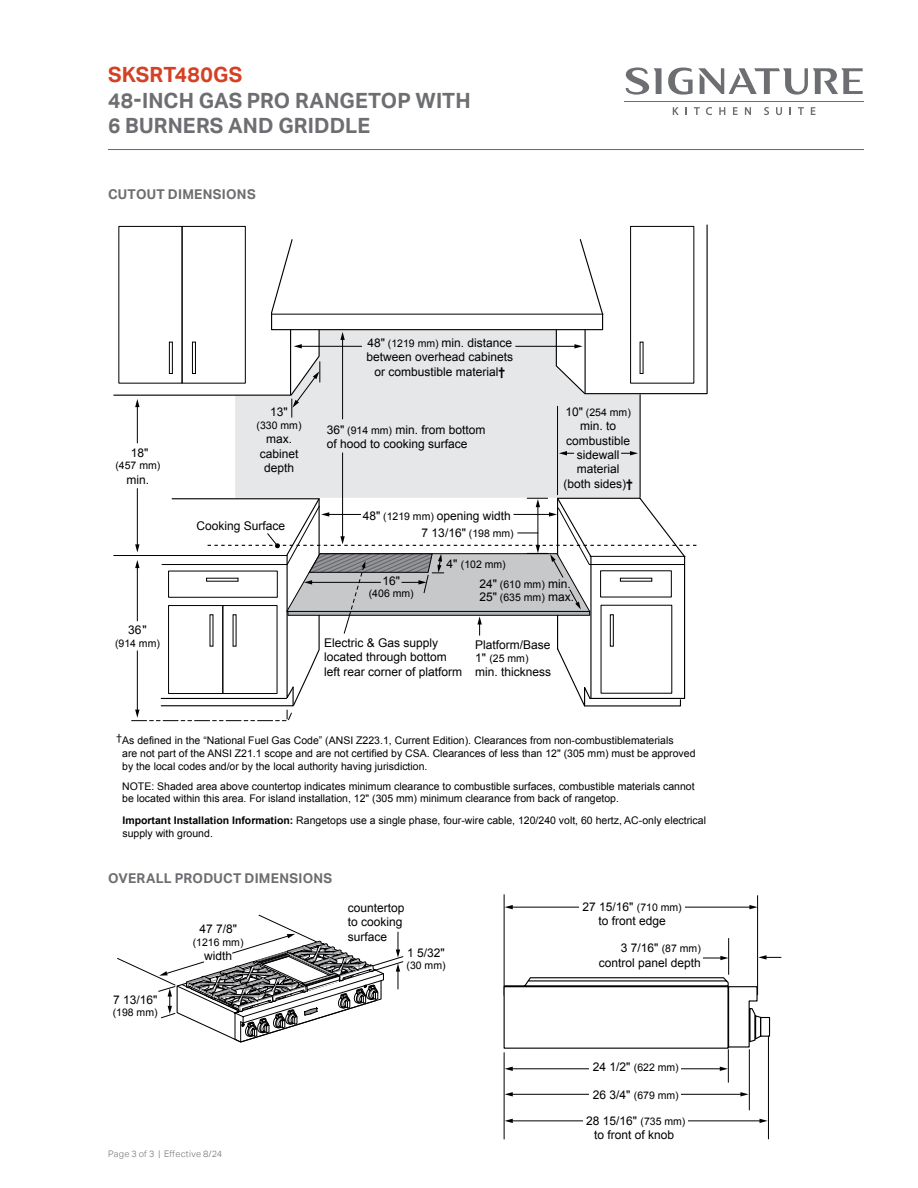
<style>
.page{position:relative;width:918px;height:1188px;background:#fff}
.page>*{position:absolute;margin:0;border:0;box-sizing:border-box;transform-origin:0 0}
.t1{font:700 21px/25.5px "Aktiv Grotesk";letter-spacing:.01em;color:#6d6e71}
.t2{font:700 21px "Aktiv Grotesk";letter-spacing:.01em;color:#d44124}
.t3{font:700 13.5px "Aktiv Grotesk";letter-spacing:.02em;color:#6d6e71}
.t4{font:12px/14.4px "Arial";color:#000;text-align:center}
.t5{font:12px "Myriad Pro";color:#000}
.t6{font:10.5px/12.6px "Arial";color:#000}
.t7{font:300 9px "Aktiv Grotesk";letter-spacing:.03em;color:#6d6e71}
.s1{font-size:10.5px}
.s2{font-weight:700}
.s3{font-size:12px}
</style>
<div class="page">
<svg style="left:694px;top:107px;width:6px;height:8px"></svg>
<svg style="left:798px;top:107px;width:6px;height:8px"></svg>
<svg style="left:706px;top:107px;width:6px;height:8px"></svg>
<svg style="left:719px;top:107px;width:6px;height:8px"></svg>
<svg style="left:733px;top:107px;width:5px;height:8px"></svg>
<svg style="left:745px;top:107px;width:6px;height:8px"></svg>
<svg style="left:764px;top:107px;width:5px;height:8px"></svg>
<svg style="left:776px;top:107px;width:6px;height:8px"></svg>
<svg style="left:811px;top:107px;width:4px;height:8px"></svg>
<svg style="left:673px;top:107px;width:6px;height:8px"></svg>
<hr style="left:624px;top:101px;width:240px;height:1px;background:#6d6e71">
<svg style="left:626px;top:68px;width:36px;height:27px"></svg>
<svg style="left:668px;top:68px;width:195px;height:27px"></svg>
<hr style="left:108px;top:149px;width:756px;height:1px;background:#d44124">
<div style="left:235px;top:417px;width:404px;height:79px;background:#e6e7e8"></div>
<hr style="left:557px;top:406px;width:1px;height:89px;background:#000">
<hr style="left:114px;top:555px;width:173px;height:1px;background:#000">
<hr style="left:640px;top:395px;width:1px;height:102px;background:#000">
<hr style="left:342px;top:338px;width:1px;height:81px;background:#000">
<hr style="left:342px;top:453px;width:1px;height:85px;background:#000">
<hr style="left:137px;top:406px;width:1px;height:37px;background:#000">
<hr style="left:137px;top:488px;width:1px;height:58px;background:#000">
<svg style="left:559px;top:451px;width:15px;height:4px"></svg>
<svg style="left:621px;top:451px;width:17px;height:4px"></svg>
<svg style="left:113px;top:224px;width:595px;height:193px"></svg>
<svg style="left:131px;top:496px;width:566px;height:225px"></svg>
<svg style="left:117px;top:915px;width:286px;height:128px"></svg>
<hr style="left:511px;top:907px;width:240px;height:1px;background:#000">
<svg style="left:505px;top:905px;width:8px;height:4px"></svg>
<svg style="left:749px;top:905px;width:8px;height:4px"></svg>
<hr style="left:511px;top:1094px;width:231px;height:1px;background:#000">
<svg style="left:505px;top:1092px;width:8px;height:4px"></svg>
<svg style="left:740px;top:1092px;width:9px;height:4px"></svg>
<hr style="left:511px;top:1068px;width:210px;height:1px;background:#000">
<svg style="left:505px;top:1067px;width:8px;height:4px"></svg>
<svg style="left:720px;top:1067px;width:8px;height:4px"></svg>
<hr style="left:511px;top:1120px;width:250px;height:1px;background:#000">
<svg style="left:505px;top:1119px;width:8px;height:4px"></svg>
<svg style="left:760px;top:1119px;width:8px;height:4px"></svg>
<hr style="left:757px;top:896px;width:1px;height:99px;background:#000">
<hr style="left:504px;top:895px;width:1px;height:100px;background:#000">
<hr style="left:768px;top:1036px;width:1px;height:103px;background:#000">
<hr style="left:504px;top:1053px;width:1px;height:86px;background:#000">
<hr style="left:728px;top:938px;width:1px;height:36px;background:#000">
<svg style="left:758px;top:955px;width:23px;height:5px"></svg>
<svg style="left:703px;top:956px;width:26px;height:4px"></svg>
<div style="left:579px;top:905px;width:106px;height:12px;background:#fff"></div>
<hr style="left:749px;top:1050px;width:1px;height:60px;background:#000">
<svg style="left:503px;top:977px;width:268px;height:72px"></svg>
<hr style="left:728px;top:1050px;width:1px;height:32px;background:#000">
<div style="left:583px;top:1113px;width:105px;height:14px;background:#fff"></div>
<div style="left:589px;top:1090px;width:92px;height:12px;background:#fff"></div>
<div style="left:589px;top:1062px;width:92px;height:12px;background:#fff"></div>
<h1 class="t2" style="left:108px;top:63px;width:136px">SKSRT480GS</h1>
<h1 class="t1" style="left:108px;top:88px;width:364px">48-INCH GAS PRO RANGETOP WITH<br>6 BURNERS AND GRIDDLE</h1>
<p class="t3" style="left:108px;top:186px;width:149px">CUTOUT DIMENSIONS</p>
<p class="t4" style="left:131px;top:446px;width:19px">18"</p>
<p class="t6" style="left:115px;top:460px;width:46px">(457 mm)</p>
<p class="t4" style="left:127px;top:473px;width:24px">min.</p>
<p class="t4" style="left:128px;top:623px;width:20px">36"</p>
<p class="t6" style="left:115px;top:637px;width:46px">(914 mm)</p>
<p class="t4" style="left:270px;top:405px;width:19px">13"</p>
<p class="t6" style="left:257px;top:419px;width:46px">(330 mm)</p>
<p class="t4" style="left:260px;top:432px;width:40px">max. cabinet depth</p>
<p class="t4" style="left:196px;top:519px;width:90px">Cooking Surface</p>
<p class="t4" style="left:366px;top:335px;width:148px">48" <span class="s1">(1219 mm)</span> min. distance between overhead cabinets or combustible material<span class="s2">†</span></p>
<p class="t4" style="left:327px;top:422px;width:160px;text-align:left">36" <span class="s1">(914 mm)</span> min. from bottom of hood to cooking surface</p>
<p class="t4" style="left:363px;top:509px;width:150px">48" <span class="s1">(1219 mm)</span> opening width</p>
<p class="t4" style="left:422px;top:526px;width:94px">7 13/16" <span class="s1">(198 mm)</span></p>
<p class="t6" style="left:447px;top:558px;width:61px"><span class="s3">4"</span> (102 mm)</p>
<p class="t6" style="left:565px;top:406px;width:67px"><span class="s3">10"</span> (254 mm)</p>
<p class="t4" style="left:563px;top:419px;width:71px">min. to combustible sidewall material (both sides)<span class="s2">†</span></p>
<p class="t4" style="left:382px;top:573px;width:19px">16"</p>
<p class="t6" style="left:369px;top:587px;width:46px">(406 mm)</p>
<p class="t4" style="left:324px;top:636px;width:140px;text-align:left">Electric &amp; Gas supply located through bottom left rear corner of platform</p>
<p class="t4" style="left:479px;top:577px;width:96px;line-height:13.5px;text-align:left">24" <span class="s1">(610 mm)</span> min.<br>25" <span class="s1">(635 mm)</span> max.</p>
<p class="t4" style="left:475px;top:637px;width:77px">Platform/Base</p>
<p class="t6" style="left:475px;top:652px;width:55px"><span class="s3">1"</span> (25 mm)</p>
<p class="t4" style="left:475px;top:664px;width:78px">min. thickness</p>
<p class="t5" style="left:116px;top:731px;width:7px">†</p>
<p class="t6" style="left:122px;top:735px;width:575px">As defined in the “National Fuel Gas Code” (ANSI Z223.1, Current Edition). Clearances from non-combustiblematerials<br>are not part of the ANSI Z21.1 scope and are not certified by CSA. Clearances of less than 12" (305 mm) must be approved by the local codes and/or by the local authority having jurisdiction.</p>
<p class="t6" style="left:122px;top:780px;width:574px">NOTE: Shaded area above countertop indicates minimum clearance to combustible surfaces, combustible materials cannot be located within this area. For island installation, 12" (305 mm) minimum clearance from back of rangetop.</p>
<p class="t6" style="left:122px;top:814px;width:585px"><span class="s2">Important Installation Information:</span> Rangetops use a single phase, four-wire cable, 120/240 volt, 60 hertz, AC-only electrical supply with ground.</p>
<p class="t3" style="left:108px;top:871px;width:226px">OVERALL PRODUCT DIMENSIONS</p>
<p class="t6" style="left:112px;top:873px;width:231px">The location of gas burners and cooktop modules</p>
<p class="t4" style="left:113px;top:992px;width:46px">7 13/16"</p>
<p class="t6" style="left:113px;top:1006px;width:46px">(198 mm)</p>
<p class="t4" style="left:199px;top:922px;width:39px">47 7/8"</p>
<p class="t6" style="left:193px;top:936px;width:52px">(1216 mm)</p>
<p class="t4" style="left:204px;top:949px;width:30px">width</p>
<p class="t7" style="left:108px;top:1149px;width:116px">Page 3 of 3 | Effective 8/24</p>
<p class="t4" style="left:348px;top:900px;width:58px;text-align:left">countertop to cooking surface</p>
<p class="t4" style="left:407px;top:945px;width:39px">1 5/32"</p>
<p class="t6" style="left:407px;top:959px;width:41px">(30 mm)</p>
<p class="t4" style="left:583px;top:900px;width:101px">27 15/16" <span class="s1">(710 mm) </span>to front edge</p>
<p class="t4" style="left:599px;top:941px;width:104px;text-align:right">3 7/16" <span class="s1">(87 mm) </span>control panel depth</p>
<p class="t6" style="left:593px;top:1061px;width:87px"><span class="s3">24 1/2"</span> (622 mm)</p>
<p class="t6" style="left:593px;top:1089px;width:87px"><span class="s3">26 3/4"</span> (679 mm)</p>
<p class="t4" style="left:586px;top:1113px;width:101px">28 15/16" <span class="s1">(735 mm) </span>to front of knob</p>
</div>
